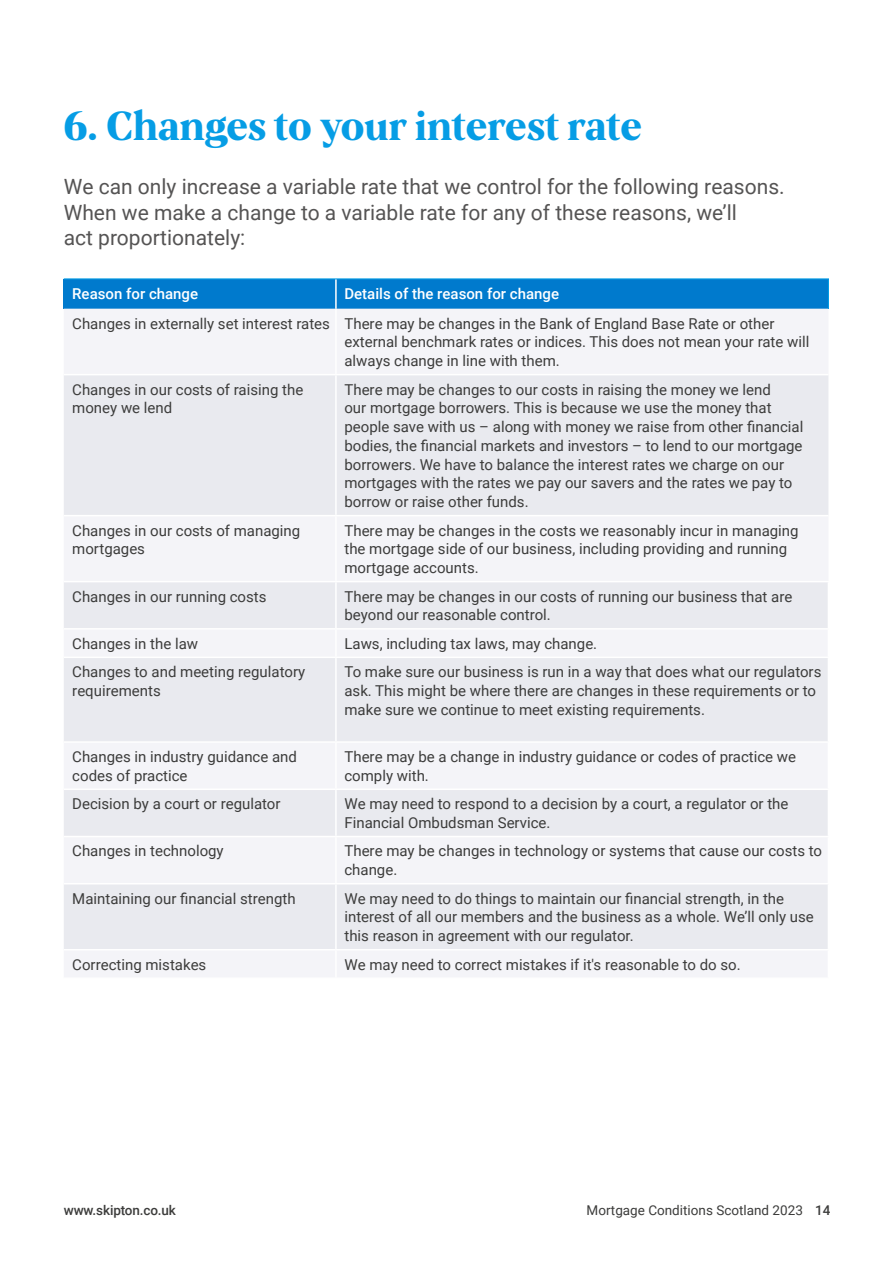
<style>
.page{position:relative;width:893px;height:1263px;background:#fff}
.page>*{position:absolute;margin:0;border:0;box-sizing:border-box;transform-origin:0 0}
.t1{font:700 40.5px "Turret 1853";color:#069de5}
.t2{font:21px/25.5px "Roboto";color:#555454}
.t3{font:15px/18.8px "Roboto";color:#3c3c3b}
.t4{font:500 15px "Roboto";color:#fff}
.t5{font:13.5px "Roboto";color:#3c3c3b}
.t6{font:500 13.5px "Roboto";letter-spacing:-.01em;color:#3c3c3b}
.s1{font-weight:500}
</style>
<div class="page">
<div style="left:64px;top:279px;width:272px;height:30px;background:#007acd"></div>
<div style="left:336px;top:279px;width:492px;height:30px;background:#007acd"></div>
<div style="left:64px;top:309px;width:764px;height:668px;background:#f4f4f8"></div>
<svg style="left:64px;top:375px;width:764px;height:574px;fill:#e9eaef"></svg>
<hr style="left:64px;top:278px;width:272px;height:1px;background:#069de5">
<hr style="left:336px;top:278px;width:493px;height:1px;background:#069de5">
<hr style="left:828px;top:279px;width:1px;height:30px;background:#069de5">
<hr style="left:335px;top:279px;width:2px;height:30px;background:#fff">
<hr style="left:335px;top:309px;width:2px;height:65px;background:#fff">
<hr style="left:64px;top:374px;width:272px;height:1px;background:#fff">
<hr style="left:336px;top:374px;width:492px;height:1px;background:#fff">
<hr style="left:335px;top:375px;width:2px;height:140px;background:#fff">
<hr style="left:64px;top:515px;width:272px;height:1px;background:#fff">
<hr style="left:336px;top:515px;width:492px;height:1px;background:#fff">
<hr style="left:335px;top:516px;width:2px;height:65px;background:#fff">
<hr style="left:64px;top:581px;width:272px;height:1px;background:#fff">
<hr style="left:336px;top:581px;width:493px;height:1px;background:#fff">
<hr style="left:335px;top:582px;width:2px;height:46px;background:#fff">
<hr style="left:335px;top:630px;width:2px;height:26px;background:#fff">
<hr style="left:335px;top:658px;width:2px;height:83px;background:#fff">
<hr style="left:335px;top:743px;width:2px;height:45px;background:#fff">
<hr style="left:335px;top:790px;width:2px;height:46px;background:#fff">
<hr style="left:335px;top:837px;width:2px;height:46px;background:#fff">
<hr style="left:335px;top:884px;width:2px;height:65px;background:#fff">
<hr style="left:335px;top:950px;width:2px;height:27px;background:#fff">
<hr style="left:64px;top:628px;width:272px;height:2px;background:#fff">
<hr style="left:64px;top:656px;width:272px;height:2px;background:#fff">
<hr style="left:64px;top:741px;width:272px;height:2px;background:#fff">
<hr style="left:64px;top:788px;width:272px;height:2px;background:#fff">
<hr style="left:64px;top:836px;width:272px;height:1px;background:#fff">
<hr style="left:64px;top:883px;width:272px;height:1px;background:#fff">
<hr style="left:64px;top:949px;width:272px;height:1px;background:#fff">
<hr style="left:336px;top:628px;width:493px;height:2px;background:#fff">
<hr style="left:336px;top:656px;width:493px;height:2px;background:#fff">
<hr style="left:336px;top:741px;width:493px;height:2px;background:#fff">
<hr style="left:336px;top:788px;width:493px;height:2px;background:#fff">
<hr style="left:336px;top:836px;width:493px;height:1px;background:#fff">
<hr style="left:336px;top:883px;width:493px;height:1px;background:#fff">
<hr style="left:336px;top:949px;width:493px;height:1px;background:#fff">
<h1 class="t1" style="left:64px;top:100px;width:580px">6. Changes to your interest rate</h1>
<h2 class="t2" style="left:64px;top:173px;width:722px">We can only increase a variable rate that we control for the following reasons.<br>When we make a change to a variable rate for any of these reasons, we’ll<br>act proportionately:</h2>
<p class="t4" style="left:72px;top:283px;width:127px">Reason for change</p>
<p class="t4" style="left:344px;top:283px;width:216px">Details of the reason for change</p>
<p class="t3" style="left:344px;top:313px;width:466px;text-indent:-272px">Changes in externally set interest rates There may be changes in the Bank of England Base Rate or other external benchmark rates or indices. This does not mean your rate will always change in line with them.</p>
<p class="t3" style="left:72px;top:379px;width:232px">Changes in our costs of raising the money we lend</p>
<p class="t3" style="left:344px;top:379px;width:460px">There may be changes to our costs in raising the money we lend<br>our mortgage borrowers. This is because we use the money that people save with us – along with money we raise from other financial bodies, the financial markets and investors – to lend to our mortgage borrowers. We have to balance the interest rates we charge on our mortgages with the rates we pay our savers and the rates we pay to borrow or raise other funds.</p>
<p class="t3" style="left:72px;top:520px;width:230px">Changes in our costs of managing mortgages</p>
<p class="t3" style="left:344px;top:520px;width:456px">There may be changes in the costs we reasonably incur in managing the mortgage side of our business, including providing and running mortgage accounts.</p>
<p class="t3" style="left:72px;top:586px;width:196px">Changes in our running costs</p>
<p class="t3" style="left:344px;top:586px;width:449px">There may be changes in our costs of running our business that are beyond our reasonable control.</p>
<p class="t3" style="left:72px;top:633px;width:127px">Changes in the law</p>
<p class="t3" style="left:344px;top:633px;width:254px">Laws, including tax laws, may change.</p>
<p class="t3" style="left:72px;top:662px;width:234px">Changes to and meeting regulatory requirements</p>
<p class="t3" style="left:344px;top:662px;width:478px">To make sure our business is run in a way that does what our regulators ask. This might be where there are changes in these requirements or to make sure we continue to meet existing requirements.</p>
<p class="t3" style="left:72px;top:747px;width:226px">Changes in industry guidance and codes of practice</p>
<p class="t3" style="left:344px;top:747px;width:453px">There may be a change in industry guidance or codes of practice we comply with.</p>
<p class="t3" style="left:72px;top:794px;width:210px">Decision by a court or regulator</p>
<p class="t3" style="left:344px;top:794px;width:446px">We may need to respond to a decision by a court, a regulator or the<br>Financial Ombudsman Service.</p>
<p class="t3" style="left:72px;top:841px;width:153px">Changes in technology</p>
<p class="t3" style="left:344px;top:841px;width:479px">There may be changes in technology or systems that cause our costs to change.</p>
<p class="t3" style="left:72px;top:888px;width:225px">Maintaining our financial strength</p>
<p class="t3" style="left:344px;top:888px;width:471px">We may need to do things to maintain our financial strength, in the interest of all our members and the business as a whole. We’ll only use this reason in agreement with our regulator.</p>
<p class="t3" style="left:72px;top:954px;width:136px">Correcting mistakes</p>
<p class="t3" style="left:344px;top:954px;width:398px">We may need to correct mistakes if it's reasonable to do so.</p>
<p class="t6" style="left:64px;top:1201px;width:114px">www.skipton.co.uk</p>
<p class="t5" style="left:587px;top:1201px;width:246px">Mortgage Conditions Scotland 2023 <span class="s1">14</span></p>
</div>
